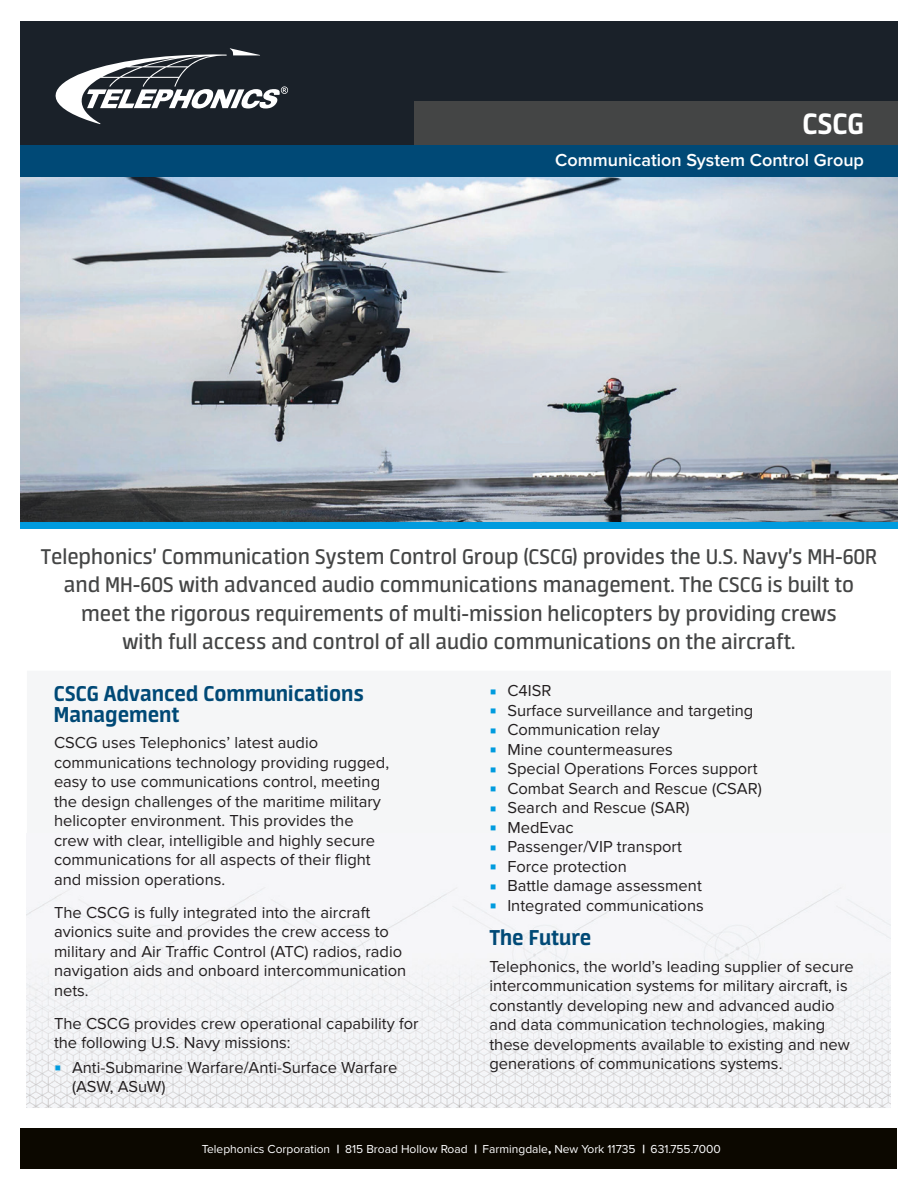
<style>
.page{position:relative;width:918px;height:1188px;background:#fff}
.page>*{position:absolute;margin:0;border:0;box-sizing:border-box;transform-origin:0 0}
.t1{font:700 33px "Neuron Angled";color:#fff}
.t2{font:24px/28.5px "Neuron Angled";color:#444545;text-align:center}
.t3{font:700 24px/21px "Neuron Angled";color:#004976}
.t4{font:600 18px "Proxima Nova";color:#fff}
.t5{font:16.5px/19.5px "Proxima Nova";color:#231f20}
.t6{font:12px "Proxima Nova";color:#fff}
.s1{color:#009bde}
.s2{font-family:"Proxima Nova Extrabld"}
</style>
<div class="page">
<img style="left:27px;top:884px;width:864px;height:224px">
<div style="left:20px;top:495px;width:878px;height:34px;background:#009bde"></div>
<img style="left:20px;top:176px;width:878px;height:346px">
<div style="left:20px;top:21px;width:878px;height:133px;background:#1a2129"></div>
<div style="left:414px;top:101px;width:484px;height:64px;background:#444545"></div>
<div style="left:20px;top:145px;width:878px;height:31px;background:#004976"></div>
<svg style="left:55px;top:48px;width:233px;height:76px"></svg>
<div style="left:21px;top:1128px;width:876px;height:40px;background:#0c0800"></div>
<h1 class="t1" style="left:803px;top:105px;width:63px">CSCG</h1>
<h1 class="t4" style="left:555px;top:150px;width:310px">Communication System Control Group</h1>
<p class="t2" style="left:41px;top:542px;width:838px">Telephonics’ Communication System Control Group (CSCG) provides the U.S. Navy’s MH-60R and MH-60S with advanced audio communications management. The CSCG is built to meet the rigorous requirements of multi-mission helicopters by providing crews<br>with full access and control of all audio communications on the aircraft.</p>
<h2 class="t3" style="left:54px;top:683px;width:312px">CSCG Advanced Communications<br>Management</h2>
<p class="t5" style="left:54px;top:733px;width:337px">CSCG uses Telephonics’ latest audio communications technology providing rugged, easy to use communications control, meeting the design challenges of the maritime military helicopter environment. This provides the crew with clear, intelligible and highly secure communications for all aspects of their fight and mission operations.</p>
<p class="t5" style="left:54px;top:903px;width:354px">The CSCG is fully integrated into the aircraft avionics suite and provides the crew access to military and Air Tra°c Control (ATC) radios, radio navigation aids and onboard intercommunication nets.</p>
<p class="t5" style="left:54px;top:1014px;width:366px">The CSCG provides crew operational capability for the following U.S. Navy missions:</p>
<p class="t5" style="left:72px;top:1058px;width:327px;text-indent:-18px"><span class="s1">▪</span> Anti-Submarine Warfare/Anti-Surface Warfare (ASW, ASuW)</p>
<p class="t5" style="left:489px;top:681px;width:64px"><span class="s1">▪</span> C4ISR</p>
<p class="t5" style="left:489px;top:701px;width:265px"><span class="s1">▪</span> Surface surveillance and targeting</p>
<p class="t5" style="left:489px;top:720px;width:172px"><span class="s1">▪</span> Communication relay</p>
<p class="t5" style="left:489px;top:740px;width:185px"><span class="s1">▪</span> Mine countermeasures</p>
<p class="t5" style="left:489px;top:759px;width:270px"><span class="s1">▪</span> Special Operations Forces support</p>
<p class="t5" style="left:489px;top:779px;width:274px"><span class="s1">▪</span> Combat Search and Rescue (CSAR)</p>
<p class="t5" style="left:489px;top:798px;width:202px"><span class="s1">▪</span> Search and Rescue (SAR)</p>
<p class="t5" style="left:489px;top:818px;width:86px"><span class="s1">▪</span> MedEvac</p>
<p class="t5" style="left:489px;top:837px;width:194px"><span class="s1">▪</span> Passenger/VIP transport</p>
<p class="t5" style="left:489px;top:857px;width:139px"><span class="s1">▪</span> Force protection</p>
<p class="t5" style="left:489px;top:876px;width:214px"><span class="s1">▪</span> Battle damage assessment</p>
<p class="t5" style="left:489px;top:896px;width:216px"><span class="s1">▪</span> Integrated communications</p>
<h2 class="t3" style="left:489px;top:927px;width:103px">The Future</h2>
<p class="t5" style="left:489px;top:957px;width:366px">Telephonics, the world’s leading supplier of secure intercommunication systems for military aircraft, is constantly developing new and advanced audio and data communication technologies, making these developments available to existing and new generations of communications systems.</p>
<p class="t6" style="left:202px;top:1142px;width:139px">Telephonics Corporation <span class="s2">|</span></p>
<p class="t6" style="left:345px;top:1142px;width:133px">815 Broad Hollow Road <span class="s2">|</span></p>
<p class="t6" style="left:483px;top:1142px;width:164px">Farmingdale<span class="s2">,</span> New York 11735 <span class="s2">|</span></p>
<p class="t6" style="left:651px;top:1142px;width:72px">631.755.7000</p>
</div>
